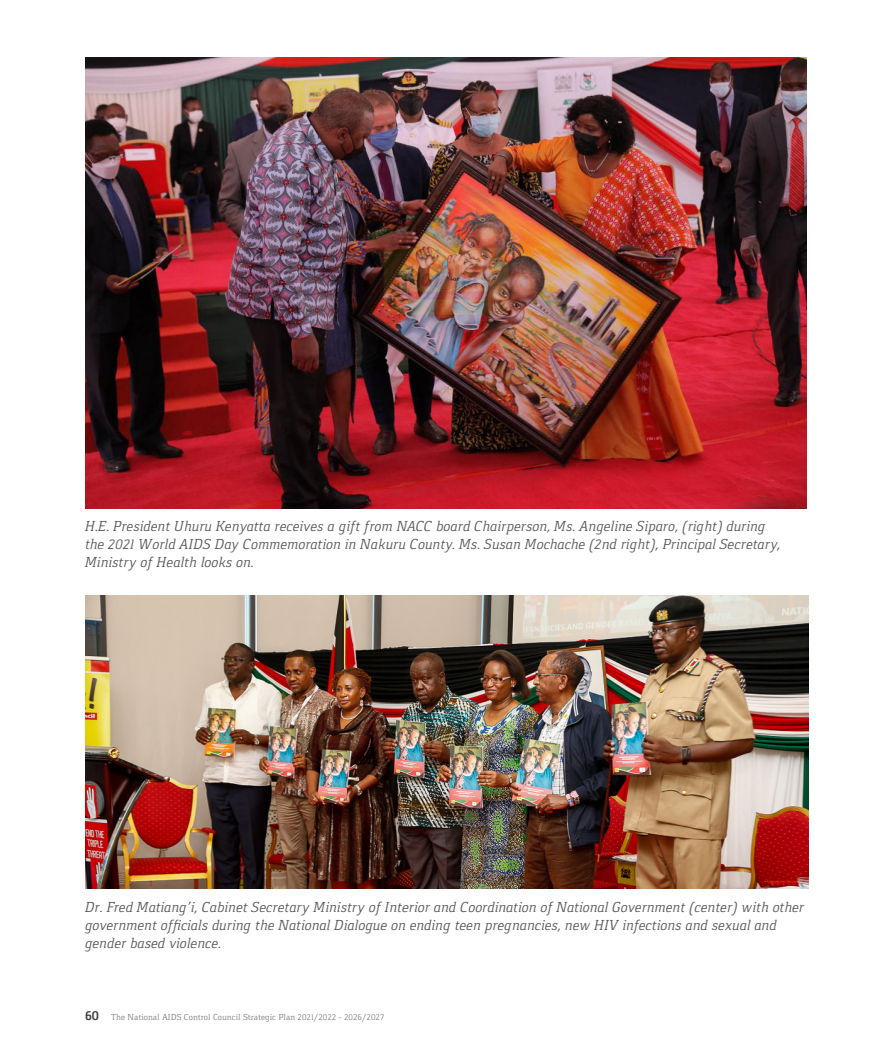
<style>
.page{position:relative;width:893px;height:1063px;background:#fff}
.page>*{position:absolute;margin:0;border:0;box-sizing:border-box;transform-origin:0 0}
.t1{font:italic 15px/18px "Gaspar";color:#57585a}
.t2{font:700 13.5px "Gaspar";color:#3e3e3f}
.t3{font:9px "Gaspar";color:#808285}
</style>
<div class="page">
<img style="left:85px;top:595px;width:723px;height:294px">
<img style="left:85px;top:57px;width:722px;height:451px">
<p class="t1" style="left:85px;top:517px;width:697px">H.E. President Uhuru Kenyatta receives a gift from NACC board Chairperson, Ms. Angeline Siparo, (right) during the 2021 World AIDS Day Commemoration in Nakuru County. Ms. Susan Mochache (2nd right), Principal Secretary,<br>Ministry of Health looks on.</p>
<p class="t1" style="left:85px;top:898px;width:721px">Dr. Fred Matiang’i, Cabinet Secretary Ministry of Interior and Coordination of National Government (center) with other government officials during the National Dialogue on ending teen pregnancies, new HIV infections and sexual and gender based violence.</p>
<p class="t2" style="left:85px;top:1008px;width:15px">60</p>
<p class="t3" style="left:111px;top:1012px;width:275px">The National AIDS Control Council Strategic Plan 2021/2022 – 2026/2027</p>
</div>
